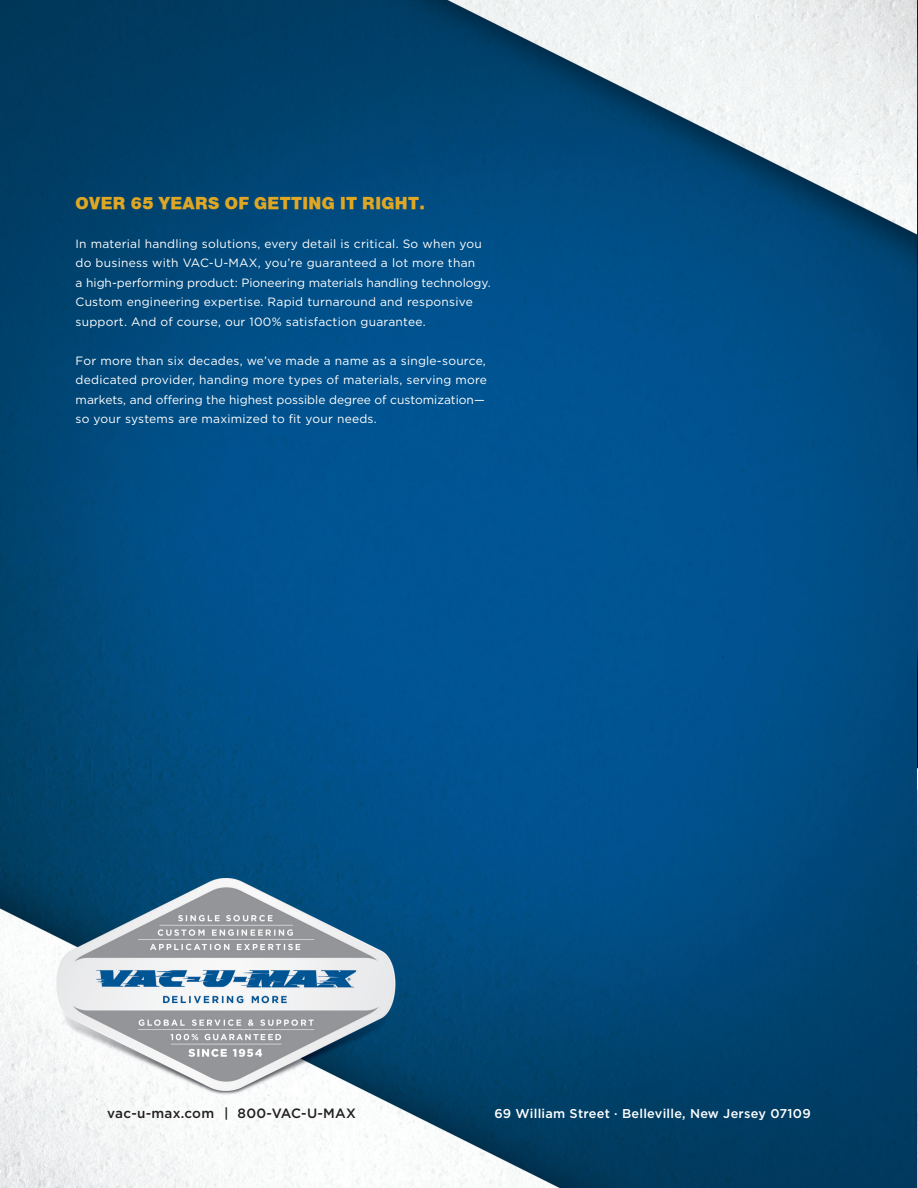
<style>
.page{position:relative;width:918px;height:1188px;background:#fff}
.page>*{position:absolute;margin:0;border:0;box-sizing:border-box;transform-origin:0 0}
.t1{font:18px "Nimbus Sans Novus T Black";letter-spacing:.02em;color:#dfa724}
.t2{font:500 13.5px "Gotham";letter-spacing:.02em;color:#231f20}
.t3{font:500 12.75px "Gotham";letter-spacing:.02em;color:#fff}
.t4{font:12px/19.5px "Gotham";letter-spacing:.02em;color:#fff}
</style>
<div class="page">
<img style="left:0;top:0;width:918px;height:1188px">
<p class="t1" style="left:76px;top:192px;width:351px">OVER 65 YEARS OF GETTING IT RIGHT.</p>
<p class="t4" style="left:76px;top:234px;width:417px">In material handling solutions, every detail is critical. So when you do business with VAC-U-MAX, you’re guaranteed a lot more than<br>a high-performing product: Pioneering materials handling technology.<br>Custom engineering expertise. Rapid turnaround and responsive support. And of course, our 100% satisfaction guarantee.</p>
<p class="t4" style="left:76px;top:351px;width:413px">For more than six decades, we’ve made a name as a single-source, dedicated provider, handing more types of materials, serving more markets, and offering the highest possible degree of customization— so your systems are maximized to fit your needs.</p>
<p class="t2" style="left:107px;top:1105px;width:250px">vac-u-max.com | 800-VAC-U-MAX</p>
<p class="t3" style="left:494px;top:1106px;width:318px">69 William Street · Belleville, New Jersey 07109</p>
</div>
